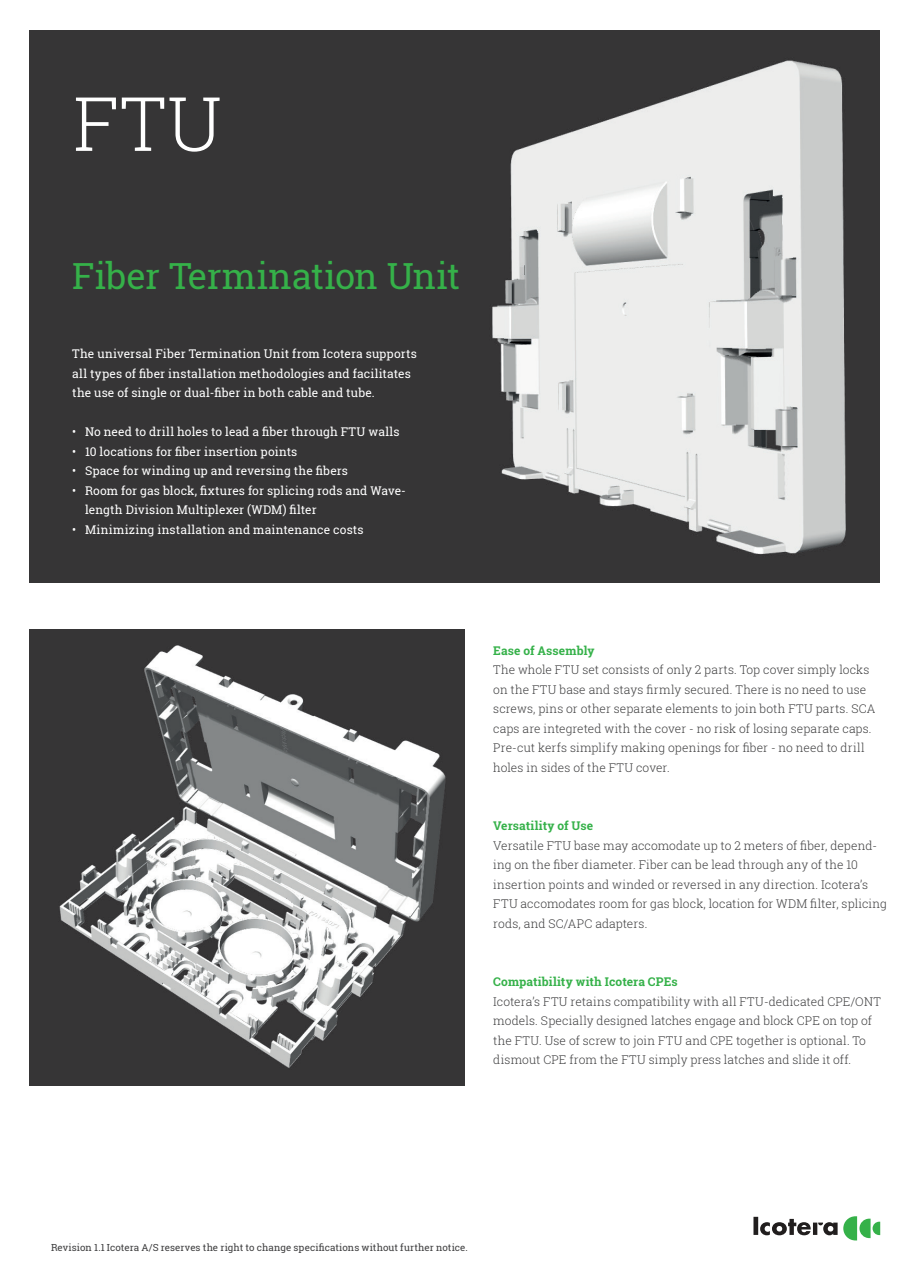
<style>
.page{position:relative;width:910px;height:1280px;background:#fff}
.page>*{position:absolute;margin:0;border:0;box-sizing:border-box;transform-origin:0 0}
.t1{font:300 75px "Roboto Slab";color:#fff}
.t2{font:36px "Roboto Slab";letter-spacing:-.015em;color:#35b149}
.t3{font:300 12px/19.5px "Roboto Slab";letter-spacing:.01em;color:#3e3e3f}
.t4{font:12px/19.5px "Roboto Slab";letter-spacing:.01em;color:#fff}
.t5{font:700 12px "Roboto Slab";letter-spacing:.01em;color:#35b149}
.t6{font:9.75px "Roboto Slab";letter-spacing:.005em;color:#3e3e3f}
</style>
<div class="page">
<svg style="left:753px;top:1216px;width:127px;height:24px"></svg>
<div style="left:30px;top:30px;width:850px;height:553px;background:#363536"></div>
<img style="left:492px;top:60px;width:354px;height:495px">
<div style="left:30px;top:629px;width:435px;height:456px;background:#363536"></div>
<img style="left:59px;top:645px;width:387px;height:423px">
<h1 class="t1" style="left:73px;top:72px;width:150px">FTU</h1>
<h2 class="t2" style="left:72px;top:251px;width:389px">Fiber Termination Unit</h2>
<p class="t4" style="left:72px;top:344px;width:346px">The universal Fiber Termination Unit from Icotera supports all types of fiber installation methodologies and facilitates the use of single or dual-fiber in both cable and tube.</p>
<p class="t4" style="left:72px;top:422px;width:329px">• No need to drill holes to lead a fiber through FTU walls</p>
<p class="t4" style="left:72px;top:441px;width:227px">• 10 locations for fiber insertion points</p>
<p class="t4" style="left:72px;top:461px;width:277px">• Space for winding up and reversing the fibers</p>
<p class="t4" style="left:85px;top:480px;width:322px;text-indent:-13px">• Room for gas block, fixtures for splicing rods and Wave&shy;length Division Multiplexer (WDM) filter</p>
<p class="t4" style="left:72px;top:519px;width:293px">• Minimizing installation and maintenance costs</p>
<p class="t5" style="left:493px;top:642px;width:103px">Ease of Assembly</p>
<p class="t3" style="left:493px;top:660px;width:384px">The whole FTU set consists of only 2 parts. Top cover simply locks on the FTU base and stays firmly secured. There is no need to use screws, pins or other separate elements to join both FTU parts. SCA caps are integreted with the cover - no risk of losing separate caps.<br>Pre-cut kerfs simplify making openings for fiber - no need to drill holes in sides of the FTU cover.</p>
<p class="t5" style="left:493px;top:818px;width:102px">Versatility of Use</p>
<p class="t3" style="left:493px;top:835px;width:395px">Versatile FTU base may accomodate up to 2 meters of fiber, depend&shy;ing on the fiber diameter. Fiber can be lead through any of the 10 insertion points and winded or reversed in any direction. Icotera’s FTU accomodates room for gas block, location for WDM filter, splicing rods, and SC/APC adapters.</p>
<p class="t5" style="left:493px;top:974px;width:186px">Compatibility with Icotera CPEs</p>
<p class="t3" style="left:493px;top:991px;width:389px">Icotera’s FTU retains compatibility with all FTU-dedicated CPE/ONT models. Specially designed latches engage and block CPE on top of the FTU. Use of screw to join FTU and CPE together is optional. To dismout CPE from the FTU simply press latches and slide it off.</p>
<p class="t6" style="left:51px;top:1240px;width:418px">Revision 1.1 Icotera A/S reserves the right to change specifications without further notice.</p>
</div>
